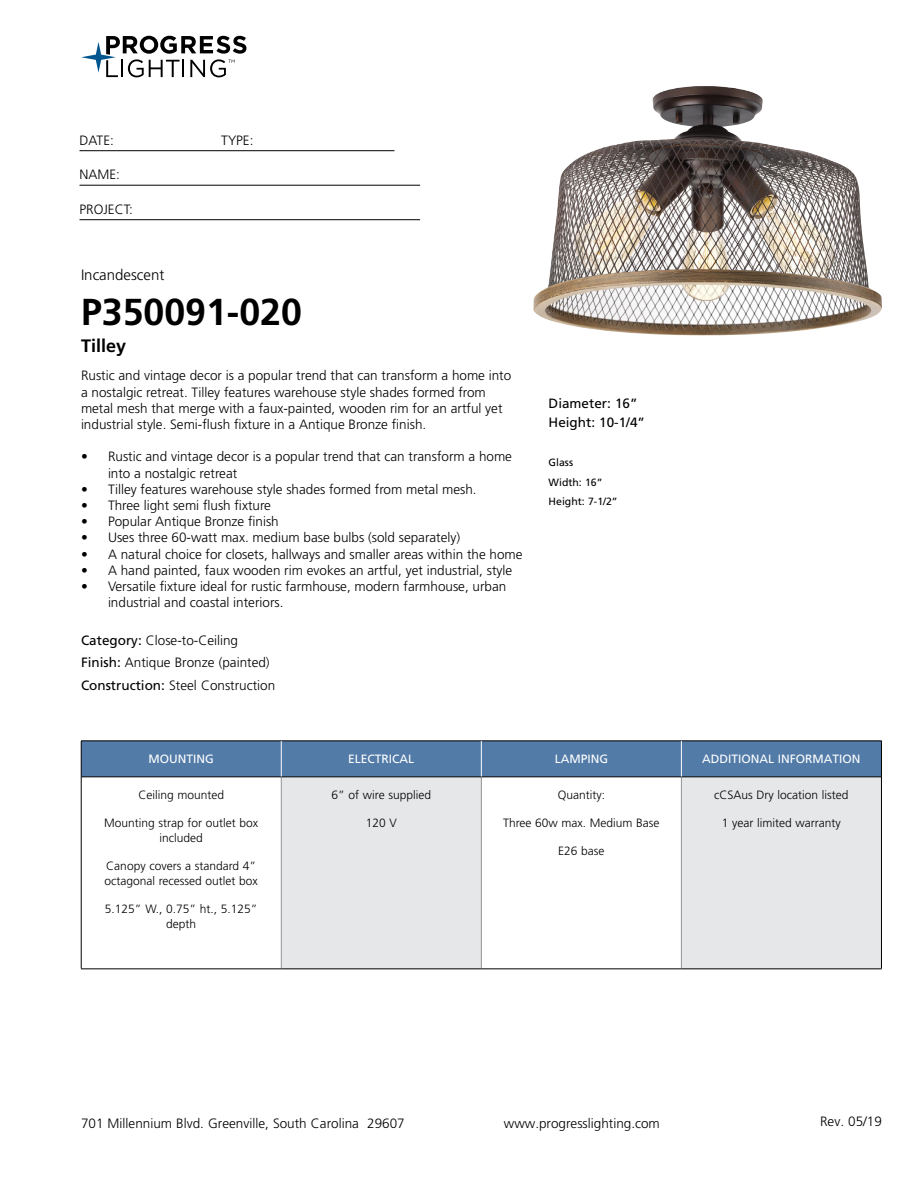
<style>
.page{position:relative;width:918px;height:1188px;background:#fff}
.page>*{position:absolute;margin:0;border:0;box-sizing:border-box;transform-origin:0 0}
.t1{font:700 37.5px "Frutiger LT Std";color:#000}
.t2{font:700 18px "Frutiger LT Std";color:#000}
.t3{font:300 15px "Frutiger LT Std";color:#000}
.t4{font:300 13.5px/16.2px "Frutiger LT Std";color:#000}
.t5{font:13.5px/19.5px "Frutiger LT Std";color:#000}
.t6{font:300 12px/15px "Frutiger LT Std";color:#000;text-align:center}
.t7{font:12px "Frutiger LT Std";color:#fff}
.t8{font:10.5px/19.5px "Frutiger LT Std";color:#000}
.s1{font-weight:400}
</style>
<div class="page">
<svg style="left:81px;top:36px;width:165px;height:41px"></svg>
<hr style="left:80px;top:150px;width:314px;height:1px;background:#000">
<hr style="left:80px;top:185px;width:340px;height:1px;background:#000">
<hr style="left:80px;top:219px;width:340px;height:1px;background:#000">
<div style="left:82px;top:742px;width:799px;height:34px;background:#527ba8"></div>
<div style="left:281px;top:777px;width:200px;height:192px;background:#e6e7e8"></div>
<div style="left:681px;top:777px;width:200px;height:192px;background:#e6e7e8"></div>
<hr style="left:281px;top:777px;width:1px;height:191px;background:#939598">
<hr style="left:481px;top:777px;width:1px;height:191px;background:#939598">
<hr style="left:681px;top:777px;width:1px;height:191px;background:#939598">
<hr style="left:81px;top:776px;width:200px;height:1px;background:#000">
<hr style="left:281px;top:776px;width:200px;height:1px;background:#000">
<hr style="left:481px;top:776px;width:200px;height:1px;background:#000">
<hr style="left:681px;top:776px;width:200px;height:1px;background:#000">
<hr style="left:81px;top:968px;width:200px;height:1px;background:#000">
<hr style="left:281px;top:968px;width:200px;height:1px;background:#000">
<hr style="left:481px;top:968px;width:200px;height:1px;background:#000">
<hr style="left:681px;top:968px;width:201px;height:1px;background:#000">
<hr style="left:81px;top:741px;width:200px;height:1px;background:#000">
<hr style="left:81px;top:741px;width:1px;height:36px;background:#000">
<hr style="left:281px;top:741px;width:200px;height:1px;background:#000">
<hr style="left:481px;top:741px;width:200px;height:1px;background:#000">
<hr style="left:681px;top:741px;width:201px;height:1px;background:#000">
<hr style="left:881px;top:741px;width:1px;height:36px;background:#000">
<hr style="left:81px;top:777px;width:1px;height:191px;background:#000">
<hr style="left:881px;top:777px;width:1px;height:191px;background:#000">
<hr style="left:281px;top:741px;width:1px;height:35px;background:#fff">
<hr style="left:681px;top:741px;width:1px;height:35px;background:#fff">
<hr style="left:481px;top:741px;width:1px;height:35px;background:#fff">
<img style="left:533px;top:86px;width:349px;height:250px">
<p class="t4" style="left:80px;top:132px;width:36px">DATE:</p>
<p class="t4" style="left:221px;top:132px;width:34px">TYPE:</p>
<p class="t4" style="left:80px;top:167px;width:42px">NAME:</p>
<p class="t4" style="left:80px;top:201px;width:55px">PROJECT:</p>
<p class="t3" style="left:81px;top:266px;width:85px">Incandescent</p>
<h1 class="t1" style="left:81px;top:290px;width:222px">P350091-020</h1>
<h2 class="t2" style="left:81px;top:335px;width:47px">Tilley</h2>
<p class="t4" style="left:81px;top:368px;width:432px">Rustic and vintage decor is a popular trend that can transform a home into a nostalgic retreat. Tilley features warehouse style shades formed from metal mesh that merge with a faux-painted, wooden rim for an artful yet industrial style. Semi-flush fixture in a Antique Bronze finish.</p>
<p class="t4" style="left:108px;top:449px;width:406px;text-indent:-27px">• Rustic and vintage decor is a popular trend that can transform a home into a nostalgic retreat</p>
<p class="t4" style="left:81px;top:481px;width:397px">• Tilley features warehouse style shades formed from metal mesh.</p>
<p class="t4" style="left:81px;top:497px;width:192px">• Three light semi flush fixture</p>
<p class="t4" style="left:81px;top:514px;width:199px">• Popular Antique Bronze finish</p>
<p class="t4" style="left:81px;top:530px;width:381px">• Uses three 60-watt max. medium base bulbs (sold separately)</p>
<p class="t4" style="left:81px;top:546px;width:443px">• A natural choice for closets, hallways and smaller areas within the home</p>
<p class="t4" style="left:81px;top:562px;width:433px">• A hand painted, faux wooden rim evokes an artful, yet industrial, style</p>
<p class="t4" style="left:108px;top:578px;width:400px;text-indent:-27px">• Versatile fixture ideal for rustic farmhouse, modern farmhouse, urban industrial and coastal interiors.</p>
<p class="t4" style="left:81px;top:629px;width:196px;line-height:22.5px"><span class="s1">Category:</span> Close-to-Ceiling<br><span class="s1">Finish:</span> Antique Bronze (painted)<br><span class="s1">Construction:</span> Steel Construction</p>
<p class="t5" style="left:549px;top:393px;width:98px">Diameter: 16”<br>Height: 10-1/4”</p>
<p class="t8" style="left:549px;top:453px;width:71px">Glass<br>Width: 16”<br>Height: 7-1/2”</p>
<p class="t7" style="left:149px;top:752px;width:67px">MOUNTING</p>
<p class="t7" style="left:348px;top:752px;width:68px">ELECTRICAL</p>
<p class="t7" style="left:555px;top:752px;width:55px">LAMPING</p>
<p class="t7" style="left:702px;top:752px;width:160px">ADDITIONAL INFORMATION</p>
<p class="t6" style="left:138px;top:788px;width:87px">Ceiling mounted</p>
<p class="t6" style="left:104px;top:816px;width:156px">Mounting strap for outlet box included</p>
<p class="t6" style="left:105px;top:858px;width:155px;text-align:left">Canopy covers a standard 4” octagonal recessed outlet box</p>
<p class="t6" style="left:105px;top:901px;width:154px">5.125” W., 0.75” ht., 5.125” depth</p>
<p class="t6" style="left:332px;top:788px;width:101px">6” of wire supplied</p>
<p class="t6" style="left:366px;top:816px;width:33px">120 V</p>
<p class="t6" style="left:714px;top:788px;width:136px">cCSAus Dry location listed</p>
<p class="t6" style="left:722px;top:816px;width:120px">1 year limited warranty</p>
<p class="t6" style="left:558px;top:788px;width:49px">Quantity:</p>
<p class="t6" style="left:503px;top:816px;width:158px">Three 60w max. Medium Base</p>
<p class="t6" style="left:558px;top:843px;width:48px">E26 base</p>
<p class="t4" style="left:81px;top:1115px;width:325px">701 Millennium Blvd. Greenville, South Carolina 29607</p>
<p class="t4" style="left:504px;top:1115px;width:158px">www.progresslighting.com</p>
<p class="t4" style="left:820px;top:1114px;width:63px">Rev. 05/19</p>
</div>
